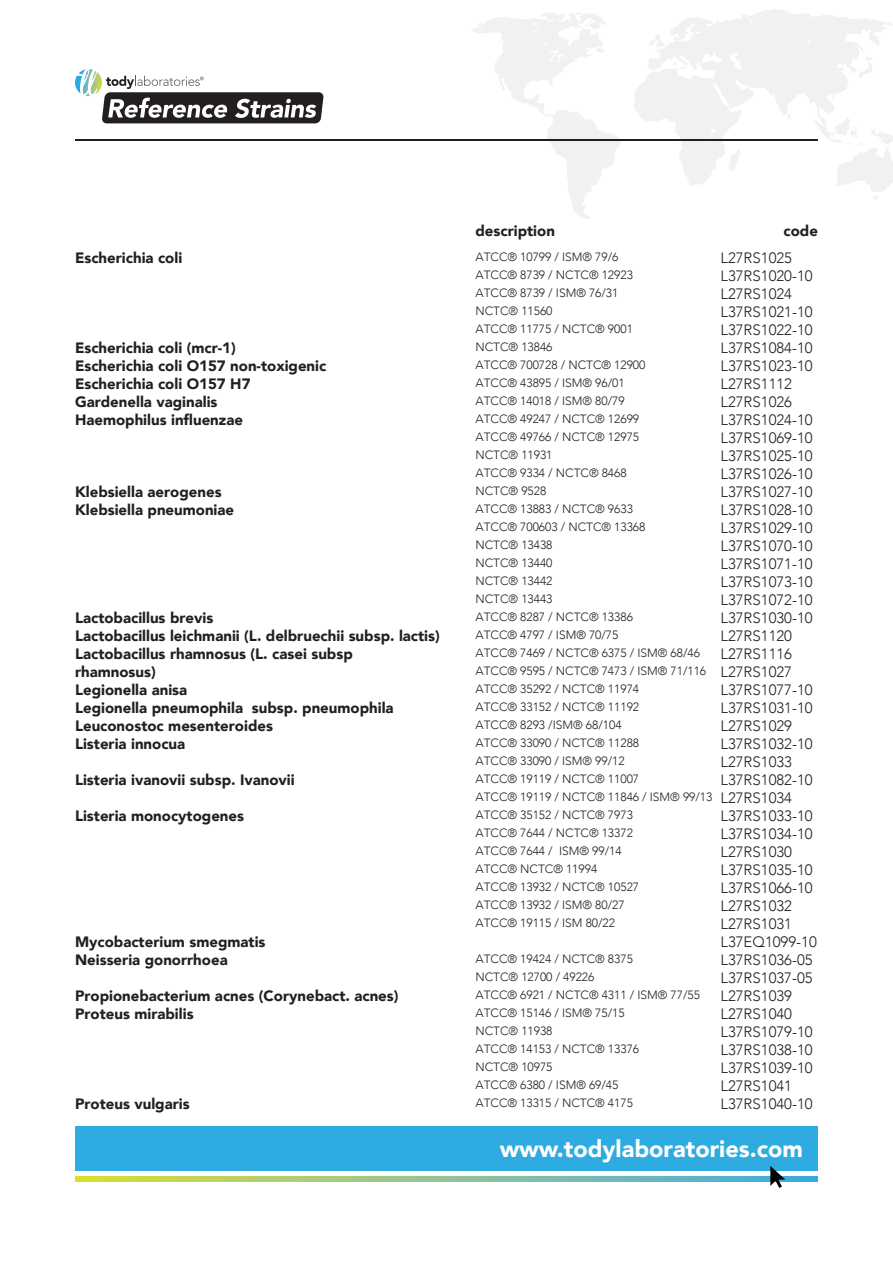
<style>
.page{position:relative;width:893px;height:1263px;background:#fff}
.page>*{position:absolute;margin:0;border:0;box-sizing:border-box;transform-origin:0 0}
.t1{font:900 23.55px "Avenir";color:#fff}
.t2{font:900 15px/18px "Avenir";color:#231f20}
.t3{font:300 15px/18px "Avenir";color:#231f20}
.t4{font:300 12px/18px "Avenir";color:#231f20}
</style>
<div class="page">
<svg style="left:634px;top:9px;width:259px;height:176px;fill:#f2f4f4"></svg>
<svg style="left:858px;top:51px;width:15px;height:27px"></svg>
<svg style="left:813px;top:117px;width:80px;height:83px"></svg>
<svg style="left:787px;top:113px;width:5px;height:6px"></svg>
<svg style="left:728px;top:149px;width:12px;height:22px"></svg>
<svg style="left:674px;top:59px;width:10px;height:10px"></svg>
<svg style="left:649px;top:34px;width:16px;height:14px"></svg>
<svg style="left:472px;top:13px;width:149px;height:206px"></svg>
<hr style="left:75px;top:139px;width:743px;height:2px;background:#231f20">
<svg style="left:75px;top:69px;width:249px;height:54px"></svg>
<div style="left:75px;top:1127px;width:743px;height:44px;background:#2eace2"></div>
<svg style="left:75px;top:1177px;width:743px;height:4px"></svg>
<svg style="left:770px;top:1166px;width:15px;height:22px"></svg>
<p class="t2" style="left:75px;top:249px;width:109px">Escherichia coli</p>
<p class="t2" style="left:75px;top:339px;width:253px">Escherichia coli (mcr-1)<br>Escherichia coli O157 non-toxigenic<br>Escherichia coli O157 H7<br>Gardenella vaginalis<br>Haemophilus influenzae</p>
<p class="t2" style="left:75px;top:483px;width:161px">Klebsiella aerogenes<br>Klebsiella pneumoniae</p>
<p class="t2" style="left:75px;top:609px;width:366px">Lactobacillus brevis<br>Lactobacillus leichmanii (L. delbruechii subsp. lactis)<br>Lactobacillus rhamnosus (L. casei subsp<br>rhamnosus)<br>Legionella anisa<br>Legionella pneumophila subsp. pneumophila<br>Leuconostoc mesenteroides<br>Listeria innocua</p>
<p class="t2" style="left:75px;top:771px;width:221px">Listeria ivanovii subsp. Ivanovii</p>
<p class="t2" style="left:75px;top:807px;width:171px">Listeria monocytogenes</p>
<p class="t2" style="left:75px;top:933px;width:192px">Mycobacterium smegmatis<br>Neisseria gonorrhoea</p>
<p class="t2" style="left:75px;top:987px;width:325px">Propionebacterium acnes (Corynebact. acnes)<br>Proteus mirabilis</p>
<p class="t2" style="left:75px;top:1095px;width:116px">Proteus vulgaris</p>
<p class="t2" style="left:475px;top:221px;width:81px">description</p>
<p class="t2" style="left:783px;top:221px;width:36px">code</p>
<p class="t4" style="left:475px;top:248px;width:238px">ATCC® 10799 / ISM® 79/6<br>ATCC® 8739 / NCTC® 12923<br>ATCC® 8739 / ISM® 76/31<br>NCTC® 11560<br>ATCC® 11775 / NCTC® 9001<br>NCTC® 13846<br>ATCC® 700728 / NCTC® 12900<br>ATCC® 43895 / ISM® 96/01<br>ATCC® 14018 / ISM® 80/79<br>ATCC® 49247 / NCTC® 12699<br>ATCC® 49766 / NCTC® 12975<br>NCTC® 11931<br>ATCC® 9334 / NCTC® 8468<br>NCTC® 9528<br>ATCC® 13883 / NCTC® 9633<br>ATCC® 700603 / NCTC® 13368<br>NCTC® 13438<br>NCTC® 13440<br>NCTC® 13442<br>NCTC® 13443<br>ATCC® 8287 / NCTC® 13386<br>ATCC® 4797 / ISM® 70/75<br>ATCC® 7469 / NCTC® 6375 / ISM® 68/46<br>ATCC® 9595 / NCTC® 7473 / ISM® 71/116<br>ATCC® 35292 / NCTC® 11974<br>ATCC® 33152 / NCTC® 11192<br>ATCC® 8293 /ISM® 68/104<br>ATCC® 33090 / NCTC® 11288<br>ATCC® 33090 / ISM® 99/12<br>ATCC® 19119 / NCTC® 11007<br>ATCC® 19119 / NCTC® 11846 / ISM® 99/13<br>ATCC® 35152 / NCTC® 7973<br>ATCC® 7644 / NCTC® 13372<br>ATCC® 7644 / ISM® 99/14<br>ATCC® NCTC® 11994<br>ATCC® 13932 / NCTC® 10527<br>ATCC® 13932 / ISM® 80/27<br>ATCC® 19115 / ISM 80/22</p>
<p class="t4" style="left:475px;top:950px;width:226px">ATCC® 19424 / NCTC® 8375<br>NCTC® 12700 / 49226<br>ATCC® 6921 / NCTC® 4311 / ISM® 77/55<br>ATCC® 15146 / ISM® 75/15<br>NCTC® 11938<br>ATCC® 14153 / NCTC® 13376<br>NCTC® 10975<br>ATCC® 6380 / ISM® 69/45<br>ATCC® 13315 / NCTC® 4175</p>
<h1 class="t1" style="left:500px;top:1128px;width:305px">www.todylaboratories.com</h1>
<p class="t3" style="left:720px;top:249px;width:98px">L27RS1025<br>L37RS1020-10<br>L27RS1024<br>L37RS1021-10<br>L37RS1022-10<br>L37RS1084-10<br>L37RS1023-10<br>L27RS1112<br>L27RS1026<br>L37RS1024-10<br>L37RS1069-10<br>L37RS1025-10<br>L37RS1026-10<br>L37RS1027-10<br>L37RS1028-10<br>L37RS1029-10<br>L37RS1070-10<br>L37RS1071-10<br>L37RS1073-10<br>L37RS1072-10<br>L37RS1030-10<br>L27RS1120<br>L27RS1116<br>L27RS1027<br>L37RS1077-10<br>L37RS1031-10<br>L27RS1029<br>L37RS1032-10<br>L27RS1033<br>L37RS1082-10<br>L27RS1034<br>L37RS1033-10<br>L37RS1034-10<br>L27RS1030<br>L37RS1035-10<br>L37RS1066-10<br>L27RS1032<br>L27RS1031<br>L37EQ1099-10<br>L37RS1036-05<br>L37RS1037-05<br>L27RS1039<br>L27RS1040<br>L37RS1079-10<br>L37RS1038-10<br>L37RS1039-10<br>L27RS1041<br>L37RS1040-10</p>
</div>
